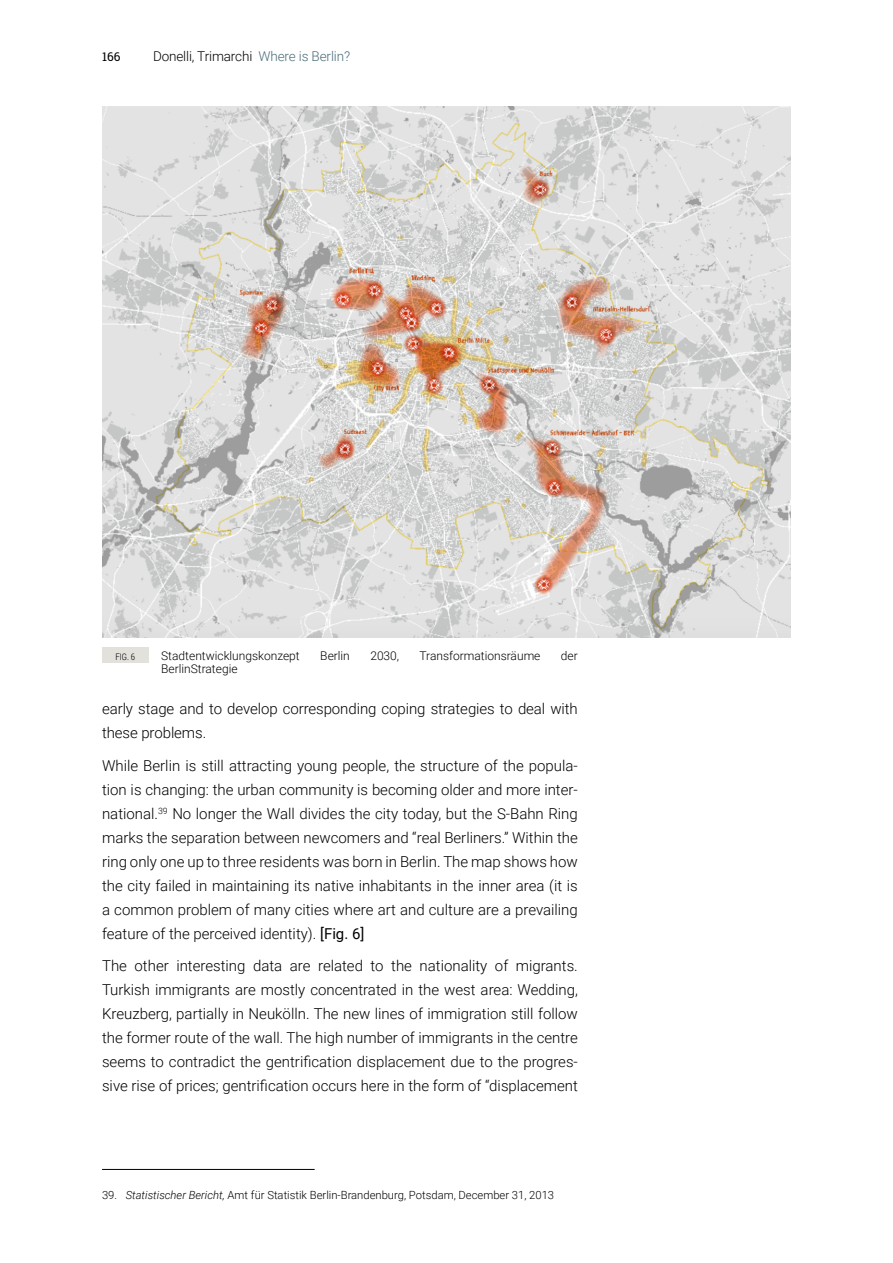
<style>
.page{position:relative;width:893px;height:1263px;background:#fff}
.page>*{position:absolute;margin:0;border:0;box-sizing:border-box;transform-origin:0 0}
.t1{font:300 15px/24px "Roboto";letter-spacing:-.005em;color:#000;text-align:justify}
.t2{font:300 13.5px "Roboto";letter-spacing:-.01em;color:#000}
.t3{font:300 12px "Roboto";color:#000}
.t4{font:12px "Roboto Slab";color:#000}
.t5{font:300 11.25px "Roboto";color:#000}
.t6{font:300 9px "Roboto Condensed";color:#000}
.s1{color:#4a6d7b}
.s2{font-weight:400}
.s3{font-style:italic}
</style>
<div class="page">
<hr style="left:102px;top:1169px;width:213px;height:1px;background:#000">
<img style="left:102px;top:106px;width:689px;height:532px">
<div style="left:102px;top:647px;width:46px;height:16px;background:#e2e1dc"></div>
<p class="t4" style="left:102px;top:48px;width:20px">166</p>
<p class="t2" style="left:153px;top:46px;width:199px">Donelli, Trimarchi <span class="s1">Where is Berlin?</span></p>
<p class="t6" style="left:115px;top:651px;width:21px">FIG. 6</p>
<p class="t3" style="left:161px;top:647px;width:140px">Stadtentwicklungskonzept</p>
<p class="t3" style="left:320px;top:647px;width:31px">Berlin</p>
<p class="t3" style="left:370px;top:647px;width:30px">2030,</p>
<p class="t3" style="left:419px;top:647px;width:123px">Transformationsräume</p>
<p class="t3" style="left:561px;top:647px;width:18px">der</p>
<p class="t3" style="left:161px;top:660px;width:78px">BerlinStrategie</p>
<p class="t1" style="left:102px;top:696px;width:477px">early stage and to develop corresponding coping strategies to deal with these problems.</p>
<p class="t1" style="left:102px;top:753px;width:477px">While Berlin is still attracting young people, the structure of the popula&shy;tion is changing: the urban community is becoming older and more inter&shy;national.<sup>39</sup> No longer the Wall divides the city today, but the S-Bahn Ring marks the separation between newcomers and “real Berliners.” Within the ring only one up to three residents was born in Berlin. The map shows how the city failed in maintaining its native inhabitants in the inner area (it is a common problem of many cities where art and culture are a prevailing feature of the perceived identity). <span class="s2">[Fig. 6]</span></p>
<p class="t1" style="left:102px;top:953px;width:477px">The other interesting data are related to the nationality of migrants.<br>Turkish immigrants are mostly concentrated in the west area: Wedding, Kreuzberg, partially in Neukölln. The new lines of immigration still follow the former route of the wall. The high number of immigrants in the centre seems to contradict the gentrification displacement due to the progres&shy;sive rise of prices; gentrification occurs here in the form of “displacement</p>
<p class="t5" style="left:102px;top:1187px;width:454px">39. <span class="s3">Statistischer Bericht,</span> Amt für Statistik Berlin-Brandenburg, Potsdam, December 31, 2013</p>
</div>
